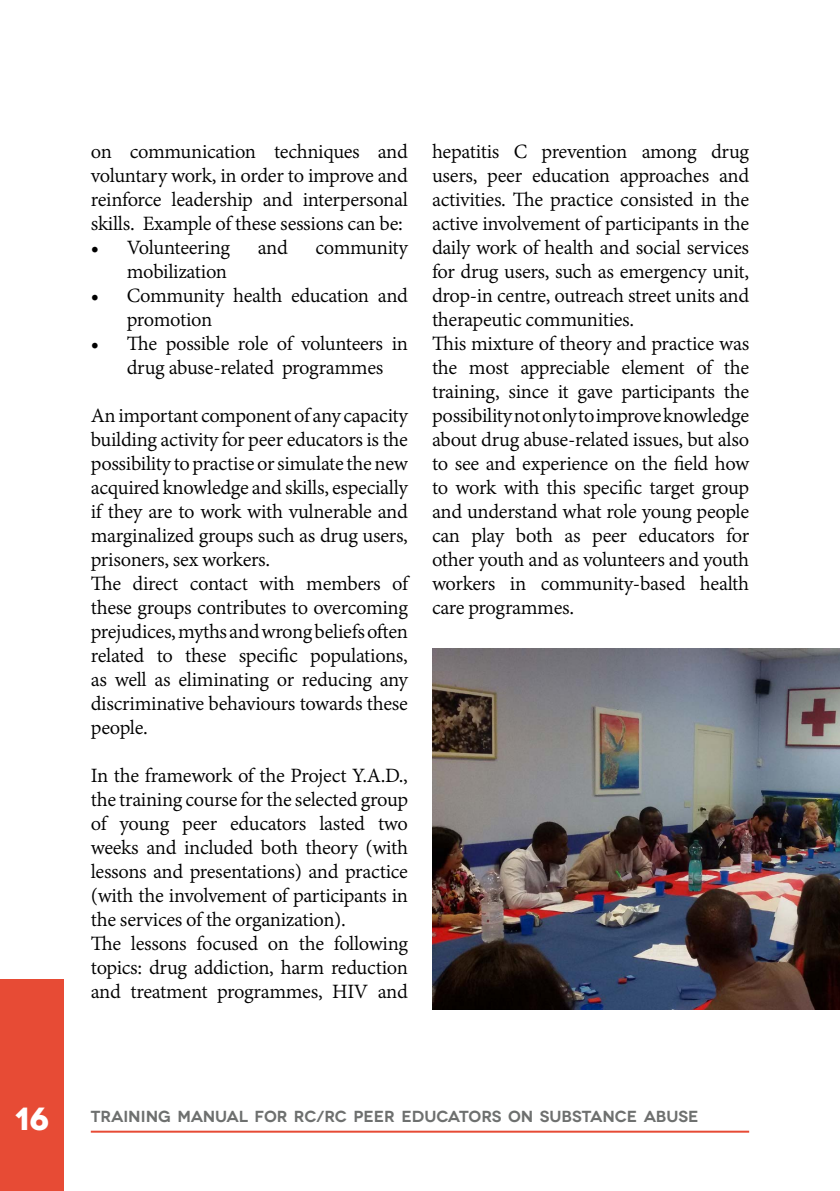
<style>
.page{position:relative;width:840px;height:1191px;background:#fff}
.page>*{position:absolute;margin:0;border:0;box-sizing:border-box;transform-origin:0 0}
.t1{font:700 32px "Novecentowide";color:#fff}
.t2{font:22px/24px "Adobe Devanagari";letter-spacing:-.015em;color:#000}
.t3{font:600 16px "Novecentowide";color:#6e706f}
</style>
<div class="page">
<div style="left:0;top:979px;width:64px;height:212px;background:#e74b35"></div>
<hr style="left:91px;top:1130px;width:657px;height:2px;background:#e74b35">
<img style="left:432px;top:648px;width:407px;height:361px">
<p class="t2" style="left:91px;top:141px;width:318px;text-align:justify">on communication techniques and voluntary work, in order to improve and reinforce leadership and interpersonal skills. Example of these sessions can be:</p>
<p class="t2" style="left:91px;top:237px;width:141px">• Volunteering</p>
<p class="t2" style="left:257px;top:237px;width:32px">and</p>
<p class="t2" style="left:315px;top:237px;width:94px">community</p>
<p class="t2" style="left:127px;top:261px;width:102px">mobilization</p>
<p class="t2" style="left:127px;top:285px;width:282px;text-indent:-36px">• Community health education and promotion</p>
<p class="t2" style="left:91px;top:333px;width:318px;text-align:center">• The possible role of volunteers in drug abuse-related programmes</p>
<p class="t2" style="left:91px;top:405px;width:318px">An important component of any capacity building activity for peer educators is the possibility to practise or simulate the new acquired knowledge and skills, especially if they are to work with vulnerable and marginalized groups such as drug users, prisoners, sex workers.<br>The direct contact with members of these groups contributes to overcoming prejudices, myths and wrong beliefs often related to these specific populations, as well as eliminating or reducing any discriminative behaviours towards these people.</p>
<p class="t2" style="left:91px;top:765px;width:318px">In the framework of the Project Y.A.D., the training course for the selected group of young peer educators lasted two weeks and included both theory (with lessons and presentations) and practice (with the involvement of participants in the services of the organization).<br>The lessons focused on the following topics: drug addiction, harm reduction and treatment programmes, HIV and</p>
<p class="t2" style="left:432px;top:141px;width:318px">hepatitis C prevention among drug users, peer education approaches and activities. The practice consisted in the active involvement of participants in the daily work of health and social services for drug users, such as emergency unit, drop-in centre, outreach street units and therapeutic communities.<br>This mixture of theory and practice was the most appreciable element of the training, since it gave participants the possibility not only to improve knowledge about drug abuse-related issues, but also to see and experience on the field how to work with this specific target group and understand what role young people can play both as peer educators for other youth and as volunteers and youth workers in community-based health care programmes.</p>
<h1 class="t1" style="left:14px;top:1098px;width:37px">16</h1>
<p class="t3" style="left:91px;top:1107px;width:609px">TRAINING MANUAL FOR RC/RC PEER EDUCATORS ON SUBSTANCE ABUSE</p>
</div>
